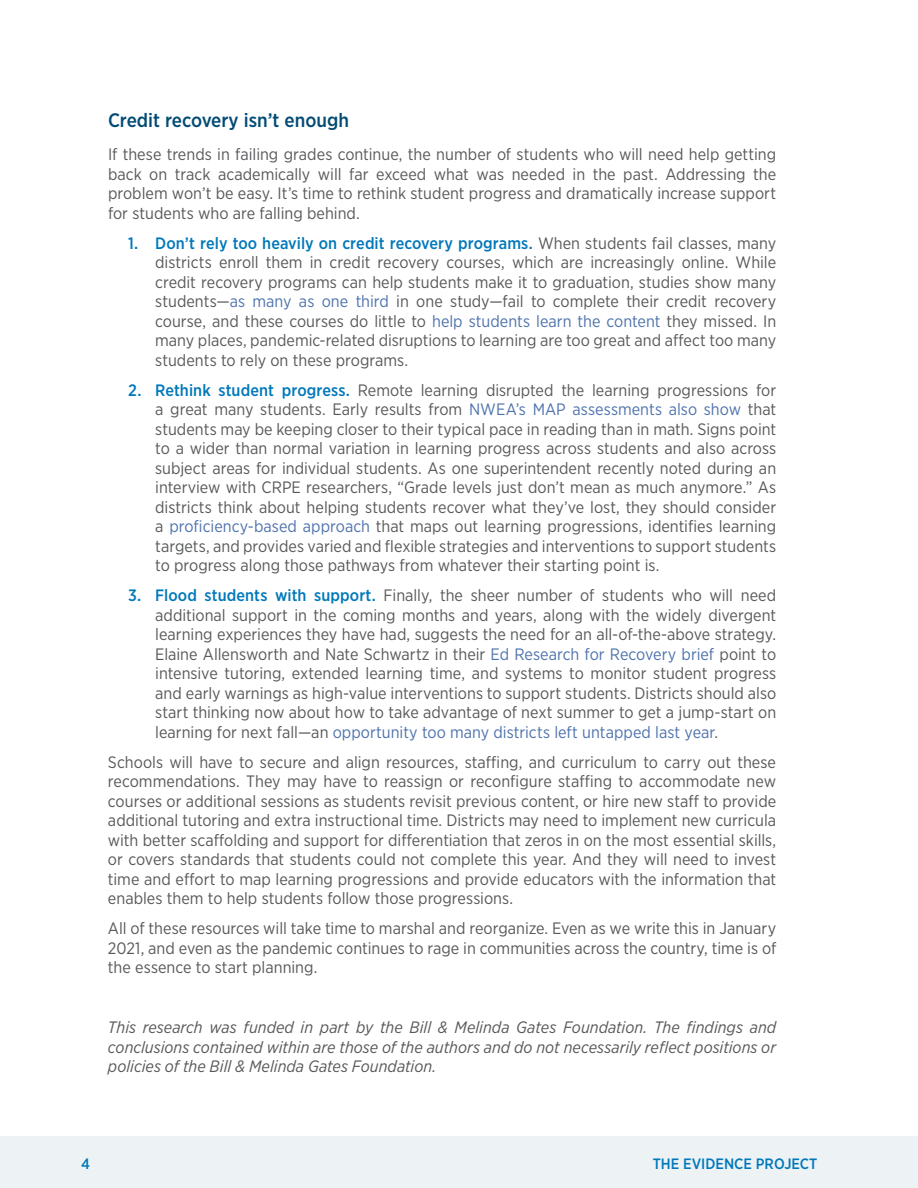
<style>
.page{position:relative;width:918px;height:1188px;background:#fff}
.page>*{position:absolute;margin:0;border:0;box-sizing:border-box;transform-origin:0 0}
.t1{font:500 19.5px "Gotham Narrow";color:#004b74}
.t2{font:16.5px/19.5px "Gotham Narrow";color:#58595b;text-align:justify}
.t3{font:italic 16.5px/19.5px "Gotham Narrow";color:#58595b;text-align:justify}
.t4{font:500 15px "Gotham Narrow";color:#0078bb}
.t5{font:500 15px "Gotham Narrow";color:#0178ba}
.s1{font-weight:500;color:#0078bb}
.s2{color:#4f73ad}
</style>
<div class="page">
<div style="left:0;top:1136px;width:918px;height:52px;background:#edf2f5"></div>
<p class="t1" style="left:108px;top:108px;width:242px">Credit recovery isn’t enough</p>
<p class="t2" style="left:108px;top:144px;width:670px">If these trends in failing grades continue, the number of students who will need help getting back on track academically will far exceed what was needed in the past. Addressing the problem won’t be easy. It’s time to rethink student progress and dramatically increase support for students who are falling behind.</p>
<p class="t2" style="left:155px;top:233px;width:623px;text-indent:-27px"><span class="s1">1. Don’t rely too heavily on credit recovery programs.</span> When students fail classes, many districts enroll them in credit recovery courses, which are increasingly online. While credit recovery programs can help students make it to graduation, studies show many students—<span class="s2">as many as one third</span> in one study—fail to complete their credit recovery course, and these courses do little to <span class="s2">help students learn the content</span> they missed. In many places, pandemic-related disruptions to learning are too great and affect too many students to rely on these programs.</p>
<p class="t2" style="left:155px;top:380px;width:623px;text-indent:-27px"><span class="s1">2. Rethink student progress.</span> Remote learning disrupted the learning progressions for a great many students. Early results from <span class="s2">NWEA’s MAP assessments also show</span> that students may be keeping closer to their typical pace in reading than in math. Signs point to a wider than normal variation in learning progress across students and also across subject areas for individual students. As one superintendent recently noted during an interview with CRPE researchers, “Grade levels just don’t mean as much anymore.” As districts think about helping students recover what they’ve lost, they should consider a <span class="s2">proficiency-based approach</span> that maps out learning progressions, identifies learning targets, and provides varied and flexible strategies and interventions to support students to progress along those pathways from whatever their starting point is.</p>
<p class="t2" style="left:155px;top:586px;width:623px;text-indent:-27px"><span class="s1">3. Flood students with support.</span> Finally, the sheer number of students who will need additional support in the coming months and years, along with the widely divergent learning experiences they have had, suggests the need for an all-of-the-above strategy.<br>Elaine Allensworth and Nate Schwartz in their <span class="s2">Ed Research for Recovery brief</span> point to intensive tutoring, extended learning time, and systems to monitor student progress and early warnings as high-value interventions to support students. Districts should also start thinking now about how to take advantage of next summer to get a jump-start on learning for next fall—an <span class="s2">opportunity too many districts left untapped last year</span>.</p>
<p class="t2" style="left:108px;top:752px;width:670px">Schools will have to secure and align resources, staffing, and curriculum to carry out these recommendations. They may have to reassign or reconfigure staffing to accommodate new courses or additional sessions as students revisit previous content, or hire new staff to provide additional tutoring and extra instructional time. Districts may need to implement new curricula with better scaffolding and support for differentiation that zeros in on the most essential skills, or covers standards that students could not complete this year. And they will need to invest time and effort to map learning progressions and provide educators with the information that enables them to help students follow those progressions.</p>
<p class="t2" style="left:108px;top:919px;width:670px">All of these resources will take time to marshal and reorganize. Even as we write this in January 2021, and even as the pandemic continues to rage in communities across the country, time is of the essence to start planning.</p>
<p class="t3" style="left:108px;top:1018px;width:670px">This research was funded in part by the Bill &amp; Melinda Gates Foundation. The findings and conclusions contained within are those of the authors and do not necessarily reflect positions or policies of the Bill &amp; Melinda Gates Foundation.</p>
<p class="t5" style="left:81px;top:1154px;width:10px">4</p>
<p class="t4" style="left:653px;top:1154px;width:166px">THE EVIDENCE PROJECT</p>
</div>
